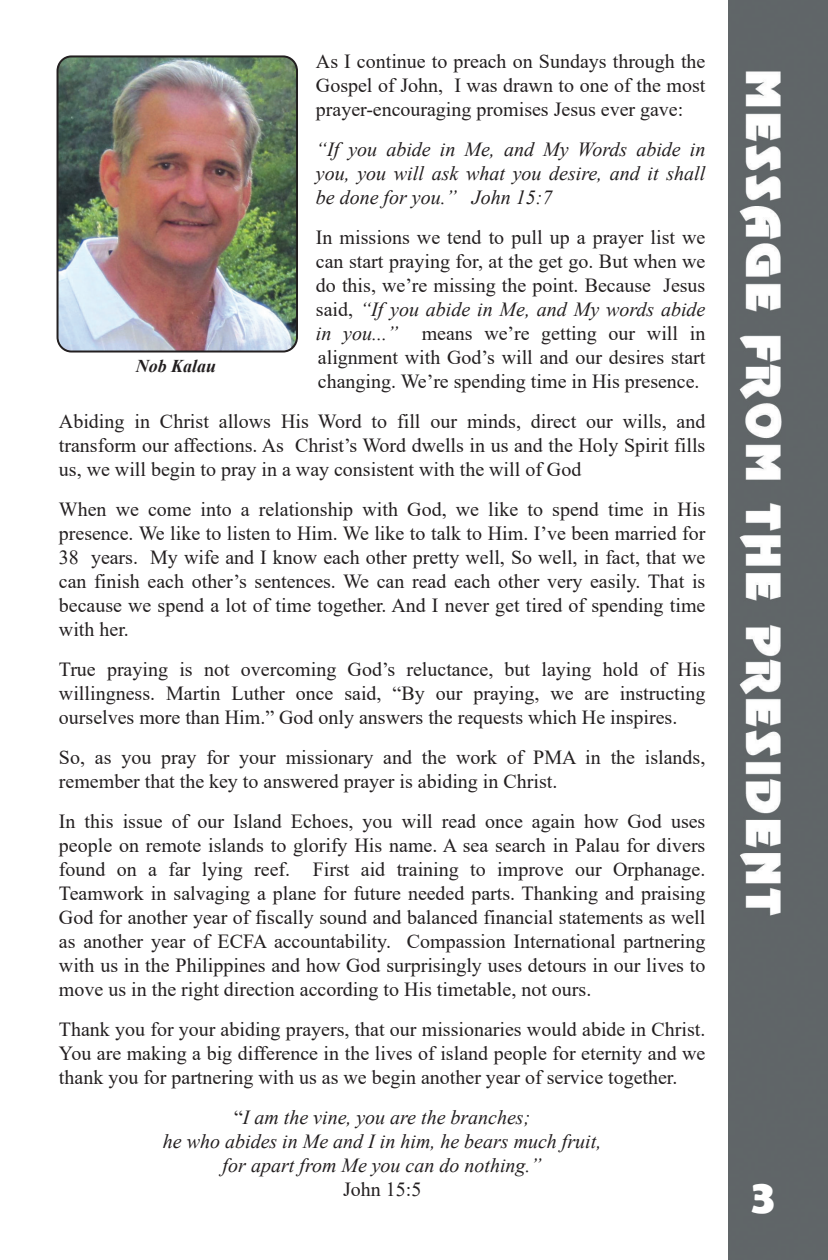
<style>
.page{position:relative;width:828px;height:1260px;background:#fff}
.page>*{position:absolute;margin:0;border:0;box-sizing:border-box;transform-origin:0 0}
.t1{font:700 48px "Berlin Sans FB Demi";color:#fff}
.t2{font:20px/24px "Times New Roman";color:#231f20;text-align:justify}
.t3{font:italic 20px/24px "Times New Roman";color:#231f20;text-align:justify}
.t4{font:italic 700 18px "Times New Roman";color:#231f20}
.s1{font-style:italic}
.s2{font-style:normal}
</style>
<div class="page">
<img style="left:58px;top:56px;width:239px;height:296px;border-radius:14px">
<div style="left:57px;top:55px;width:241px;height:298px;border:2px solid #231f20;border-radius:14px"></div>
<img style="left:728px;top:0;width:100px;height:1260px">
<p class="t2" style="left:316px;top:50px;width:391px">As I continue to preach on Sundays through the Gospel of John, I was drawn to one of the most prayer-encouraging promises Jesus ever gave:</p>
<p class="t3" style="left:316px;top:138px;width:391px">“If you abide in Me, and My Words abide in you, you will ask what you desire, and it shall be done for you.” John 15:7</p>
<p class="t2" style="left:316px;top:226px;width:391px">In missions we tend to pull up a prayer list we can start praying for, at the get go. But when we do this, we’re missing the point. Because Jesus said, <span class="s1">“If you abide in Me, and My words abide in you...”</span> means we’re getting our will in alignment with God’s will and our desires start changing. We’re spending time in His presence.</p>
<p class="t2" style="left:59px;top:410px;width:648px">Abiding in Christ allows His Word to fill our minds, direct our wills, and transform our affections. As Christ’s Word dwells in us and the Holy Spirit fills us, we will begin to pray in a way consistent with the will of God</p>
<p class="t2" style="left:59px;top:498px;width:648px">When we come into a relationship with God, we like to spend time in His presence. We like to listen to Him. We like to talk to Him. I’ve been married for 38 years. My wife and I know each other pretty well, So well, in fact, that we can finish each other’s sentences. We can read each other very easily. That is because we spend a lot of time together. And I never get tired of spending time with her.</p>
<p class="t2" style="left:59px;top:658px;width:648px">True praying is not overcoming God’s reluctance, but laying hold of His willingness. Martin Luther once said, “By our praying, we are instructing ourselves more than Him.” God only answers the requests which He inspires.</p>
<p class="t2" style="left:59px;top:746px;width:648px">So, as you pray for your missionary and the work of PMA in the islands, remember that the key to answered prayer is abiding in Christ.</p>
<p class="t2" style="left:59px;top:810px;width:648px">In this issue of our Island Echoes, you will read once again how God uses people on remote islands to glorify His name. A sea search in Palau for divers found on a far lying reef. First aid training to improve our Orphanage.<br>Teamwork in salvaging a plane for future needed parts. Thanking and praising God for another year of fiscally sound and balanced financial statements as well as another year of ECFA accountability. Compassion International partnering with us in the Philippines and how God surprisingly uses detours in our lives to move us in the right direction according to His timetable, not ours.</p>
<p class="t2" style="left:59px;top:1018px;width:648px">Thank you for your abiding prayers, that our missionaries would abide in Christ.<br>You are making a big difference in the lives of island people for eternity and we thank you for partnering with us as we begin another year of service together.</p>
<p class="t3" style="left:163px;top:1106px;width:440px;text-align:center"><span class="s2">“</span>I am the vine, you are the branches;<br>he who abides in Me and I in him, he bears much fruit, for apart from Me you can do nothing.”</p>
<p class="t2" style="left:343px;top:1178px;width:80px">John 15:5</p>
<p class="t4" style="left:136px;top:356px;width:82px">Nob Kalau</p>
<h1 class="t1" style="left:751px;top:1169px;width:25px">3</h1>
</div>
